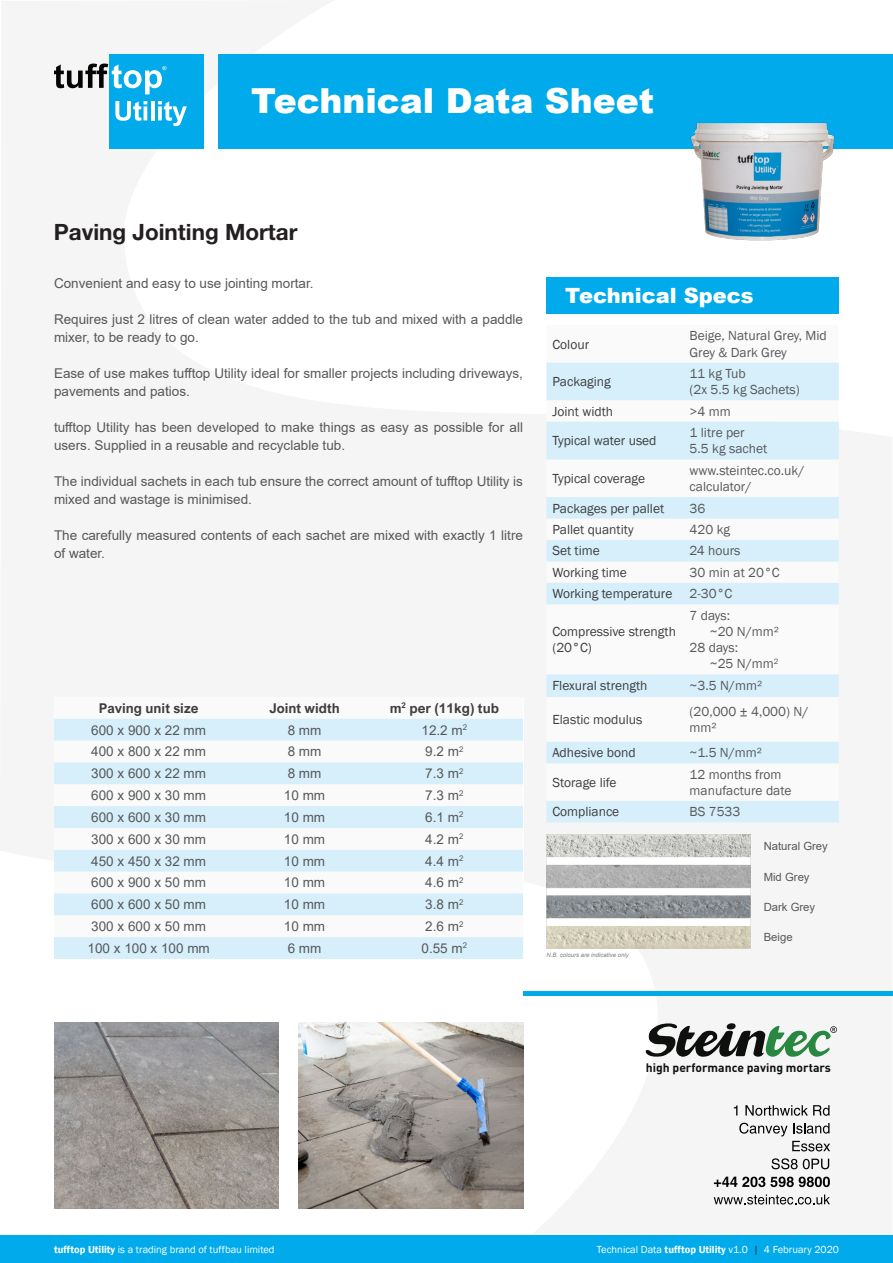
<style>
.page{position:relative;width:893px;height:1263px;background:#fff}
.page>*{position:absolute;margin:0;border:0;box-sizing:border-box;transform-origin:0 0}
.Page_Title{font:900 34.5px "Arial";color:#fff}
.Page_Title-2{font:700 22.5px "Helvetica Neue LT Std";color:#231f20}
.Section_Titles{font:900 21px "Arial";color:#fff}
.Main_Text{font:13.5px/18px "Arial";color:#57585a}
.Tech_specs_-_Table{font:13.5px/16.2px "Franklin Gothic";color:#57585a}
.Tech_specs_-_Table-2{font:13.5px "Arial";color:#57585a}
.Tech_specs_-_Table_Q{font:13.5px/16.2px "Franklin Gothic";color:#3e3e3f}
.Tech_specs_-_Table_Q-2{font:700 13.5px "Arial Nova";color:#3e3e3f}
.t1{font:700 12.15px "DIN Pro";color:#0e100e}
.Main_Text-2{font:11.25px "Arial";color:#57585a}
.t2{font:10.5px "Franklin Gothic";color:#fff}
.Main_Text-3{font:italic 6px "Arial";color:#808285}
.s1{font-weight:600}
.s2{color:#231f20}
</style>
<div class="page">
<svg style="left:714px;top:1194px;width:116px;height:10px"></svg>
<svg style="left:734px;top:1105px;width:3px;height:10px"></svg>
<svg style="left:745px;top:1105px;width:84px;height:11px"></svg>
<svg style="left:739px;top:1123px;width:91px;height:28px"></svg>
<svg style="left:771px;top:1158px;width:58px;height:11px"></svg>
<svg style="left:714px;top:1176px;width:116px;height:11px"></svg>
<svg style="left:646px;top:1023px;width:191px;height:34px"></svg>
<div style="left:218px;top:54px;width:675px;height:94px;background:#00aaeb"></div>
<div style="left:110px;top:54px;width:94px;height:94px;background:#00aaeb"></div>
<svg style="left:115px;top:101px;width:32px;height:20px"></svg>
<hr style="left:151px;top:101px;width:4px;height:19px;background:#fff">
<svg style="left:158px;top:101px;width:29px;height:25px"></svg>
<svg style="left:54px;top:64px;width:112px;height:30px"></svg>
<div style="left:523px;top:991px;width:370px;height:5px;background:#00aaeb"></div>
<div style="left:0;top:1235px;width:893px;height:28px;background:#00aaeb"></div>
<img style="left:298px;top:1023px;width:225px;height:186px">
<img style="left:681px;top:123px;width:158px;height:118px">
<img style="left:54px;top:1023px;width:225px;height:186px">
<svg style="left:546px;top:363px;width:293px;height:459px"></svg>
<div style="left:546px;top:277px;width:293px;height:37px;background:#00aaeb"></div>
<svg style="left:54px;top:718px;width:469px;height:1px"></svg>
<svg style="left:54px;top:719px;width:469px;height:240px;fill:#d6effb"></svg>
<img style="left:546px;top:835px;width:205px;height:113px">
<p class="Page_Title" style="left:251px;top:76px;width:405px">Technical Data Sheet</p>
<p class="Page_Title-2" style="left:54px;top:218px;width:245px">Paving Jointing Mortar</p>
<p class="Main_Text" style="left:54px;top:274px;width:261px">Convenient and easy to use jointing mortar.</p>
<p class="Main_Text" style="left:54px;top:310px;width:470px">Requires just 2 litres of clean water added to the tub and mixed with a paddle mixer, to be ready to go.</p>
<p class="Main_Text" style="left:54px;top:364px;width:470px">Ease of use makes tufftop Utility ideal for smaller projects including driveways, pavements and patios.</p>
<p class="Main_Text" style="left:54px;top:418px;width:470px">tufftop Utility has been developed to make things as easy as possible for all users. Supplied in a reusable and recyclable tub.</p>
<p class="Main_Text" style="left:54px;top:472px;width:470px">The individual sachets in each tub ensure the correct amount of tufftop Utility is mixed and wastage is minimised.</p>
<p class="Main_Text" style="left:54px;top:526px;width:470px">The carefully measured contents of each sachet are mixed with exactly 1 litre of water.</p>
<p class="Tech_specs_-_Table_Q-2" style="left:99px;top:700px;width:101px">Paving unit size</p>
<p class="Tech_specs_-_Table_Q-2" style="left:269px;top:700px;width:72px">Joint width</p>
<p class="Tech_specs_-_Table_Q-2" style="left:390px;top:700px;width:111px">m<sup>2</sup> per (11kg) tub</p>
<p class="Tech_specs_-_Table-2" style="left:91px;top:720px;width:116px">600 x 900 x 22 mm</p>
<p class="Tech_specs_-_Table-2" style="left:288px;top:720px;width:35px">8 mm</p>
<p class="Tech_specs_-_Table-2" style="left:422px;top:720px;width:47px">12.2 m<sup>2</sup></p>
<p class="Tech_specs_-_Table-2" style="left:91px;top:742px;width:116px">400 x 800 x 22 mm</p>
<p class="Tech_specs_-_Table-2" style="left:288px;top:742px;width:35px">8 mm</p>
<p class="Tech_specs_-_Table-2" style="left:425px;top:742px;width:40px">9.2 m<sup>2</sup></p>
<p class="Tech_specs_-_Table-2" style="left:91px;top:764px;width:116px">300 x 600 x 22 mm</p>
<p class="Tech_specs_-_Table-2" style="left:288px;top:764px;width:35px">8 mm</p>
<p class="Tech_specs_-_Table-2" style="left:425px;top:764px;width:40px">7.3 m<sup>2</sup></p>
<p class="Tech_specs_-_Table-2" style="left:91px;top:786px;width:116px">600 x 900 x 30 mm</p>
<p class="Tech_specs_-_Table-2" style="left:284px;top:786px;width:43px">10 mm</p>
<p class="Tech_specs_-_Table-2" style="left:425px;top:786px;width:40px">7.3 m<sup>2</sup></p>
<p class="Tech_specs_-_Table-2" style="left:91px;top:808px;width:116px">600 x 600 x 30 mm</p>
<p class="Tech_specs_-_Table-2" style="left:284px;top:808px;width:43px">10 mm</p>
<p class="Tech_specs_-_Table-2" style="left:425px;top:808px;width:40px">6.1 m<sup>2</sup></p>
<p class="Tech_specs_-_Table-2" style="left:91px;top:830px;width:116px">300 x 600 x 30 mm</p>
<p class="Tech_specs_-_Table-2" style="left:284px;top:830px;width:43px">10 mm</p>
<p class="Tech_specs_-_Table-2" style="left:425px;top:830px;width:40px">4.2 m<sup>2</sup></p>
<p class="Tech_specs_-_Table-2" style="left:91px;top:851px;width:116px">450 x 450 x 32 mm</p>
<p class="Tech_specs_-_Table-2" style="left:284px;top:851px;width:43px">10 mm</p>
<p class="Tech_specs_-_Table-2" style="left:425px;top:851px;width:40px">4.4 m<sup>2</sup></p>
<p class="Tech_specs_-_Table-2" style="left:91px;top:873px;width:116px">600 x 900 x 50 mm</p>
<p class="Tech_specs_-_Table-2" style="left:284px;top:873px;width:43px">10 mm</p>
<p class="Tech_specs_-_Table-2" style="left:425px;top:873px;width:40px">4.6 m<sup>2</sup></p>
<p class="Tech_specs_-_Table-2" style="left:91px;top:895px;width:116px">600 x 600 x 50 mm</p>
<p class="Tech_specs_-_Table-2" style="left:284px;top:895px;width:43px">10 mm</p>
<p class="Tech_specs_-_Table-2" style="left:425px;top:895px;width:40px">3.8 m<sup>2</sup></p>
<p class="Tech_specs_-_Table-2" style="left:91px;top:917px;width:116px">300 x 600 x 50 mm</p>
<p class="Tech_specs_-_Table-2" style="left:284px;top:917px;width:43px">10 mm</p>
<p class="Tech_specs_-_Table-2" style="left:425px;top:917px;width:40px">2.6 m<sup>2</sup></p>
<p class="Tech_specs_-_Table-2" style="left:88px;top:939px;width:124px">100 x 100 x 100 mm</p>
<p class="Tech_specs_-_Table-2" style="left:288px;top:939px;width:35px">6 mm</p>
<p class="Tech_specs_-_Table-2" style="left:422px;top:939px;width:47px">0.55 m<sup>2</sup></p>
<p class="Section_Titles" style="left:565px;top:281px;width:190px">Technical Specs</p>
<p class="Tech_specs_-_Table_Q" style="left:552px;top:336px;width:38px">Colour</p>
<p class="Tech_specs_-_Table" style="left:690px;top:328px;width:139px">Beige, Natural Grey, Mid<br>Grey &amp; Dark Grey</p>
<p class="Tech_specs_-_Table_Q" style="left:552px;top:374px;width:60px">Packaging</p>
<p class="Tech_specs_-_Table" style="left:690px;top:366px;width:58px">11 kg Tub</p>
<p class="Tech_specs_-_Table" style="left:690px;top:382px;width:112px">(2x 5.5 kg Sachets)</p>
<p class="Tech_specs_-_Table_Q" style="left:552px;top:403px;width:62px">Joint width</p>
<p class="Tech_specs_-_Table" style="left:690px;top:403px;width:43px">&gt;4 mm</p>
<p class="Tech_specs_-_Table_Q" style="left:552px;top:433px;width:106px">Typical water used</p>
<p class="Tech_specs_-_Table" style="left:690px;top:425px;width:79px">1 litre per<br>5.5 kg sachet</p>
<p class="Tech_specs_-_Table_Q" style="left:552px;top:471px;width:94px">Typical coverage</p>
<p class="Tech_specs_-_Table" style="left:690px;top:462px;width:116px">www.steintec.co.uk/ calculator/</p>
<p class="Tech_specs_-_Table_Q" style="left:552px;top:500px;width:113px">Packages per pallet</p>
<p class="Tech_specs_-_Table" style="left:690px;top:500px;width:17px">36</p>
<p class="Tech_specs_-_Table_Q" style="left:552px;top:522px;width:83px">Pallet quantity</p>
<p class="Tech_specs_-_Table" style="left:690px;top:522px;width:42px">420 kg</p>
<p class="Tech_specs_-_Table_Q" style="left:552px;top:543px;width:49px">Set time</p>
<p class="Tech_specs_-_Table" style="left:690px;top:543px;width:53px">24 hours</p>
<p class="Tech_specs_-_Table_Q" style="left:552px;top:565px;width:76px">Working time</p>
<p class="Tech_specs_-_Table" style="left:690px;top:565px;width:92px">30 min at 20°C</p>
<p class="Tech_specs_-_Table_Q" style="left:552px;top:586px;width:121px">Working temperature</p>
<p class="Tech_specs_-_Table" style="left:690px;top:586px;width:44px">2-30°C</p>
<p class="Tech_specs_-_Table_Q" style="left:552px;top:624px;width:125px">Compressive strength (20°C)</p>
<p class="Tech_specs_-_Table" style="left:690px;top:607px;width:42px">7 days:</p>
<p class="Tech_specs_-_Table" style="left:710px;top:624px;width:71px">~20 N/mm²</p>
<p class="Tech_specs_-_Table" style="left:690px;top:640px;width:50px">28 days:</p>
<p class="Tech_specs_-_Table" style="left:710px;top:656px;width:70px">~25 N/mm<sup>2</sup></p>
<p class="Tech_specs_-_Table_Q" style="left:552px;top:678px;width:97px">Flexural strength</p>
<p class="Tech_specs_-_Table" style="left:690px;top:678px;width:74px">~3.5 N/mm²</p>
<p class="Tech_specs_-_Table_Q" style="left:552px;top:712px;width:92px">Elastic modulus</p>
<p class="Tech_specs_-_Table" style="left:690px;top:704px;width:120px">(20,000 ± 4,000) N/ mm²</p>
<p class="Tech_specs_-_Table_Q" style="left:552px;top:745px;width:85px">Adhesive bond</p>
<p class="Tech_specs_-_Table" style="left:690px;top:745px;width:74px">~1.5 N/mm²</p>
<p class="Tech_specs_-_Table_Q" style="left:552px;top:774px;width:66px">Storage life</p>
<p class="Tech_specs_-_Table" style="left:690px;top:766px;width:103px">12 months from manufacture date</p>
<p class="Tech_specs_-_Table_Q" style="left:552px;top:804px;width:68px">Compliance</p>
<p class="Tech_specs_-_Table" style="left:690px;top:804px;width:52px">BS 7533</p>
<p class="Main_Text-3" style="left:546px;top:951px;width:84px">N.B. colours are indicative only</p>
<p class="Main_Text-2" style="left:764px;top:839px;width:66px">Natural Grey</p>
<p class="Main_Text-2" style="left:764px;top:869px;width:47px">Mid Grey</p>
<p class="Main_Text-2" style="left:764px;top:899px;width:53px">Dark Grey</p>
<p class="Main_Text-2" style="left:764px;top:930px;width:30px">Beige</p>
<p class="t1" style="left:646px;top:1059px;width:187px">high performance paving mortars</p>
<p class="t2" style="left:54px;top:1243px;width:222px"><span class="s1">tufftop Utility</span> is a trading brand of tuffbau limited</p>
<p class="t2" style="left:597px;top:1243px;width:244px">Technical Data <span class="s1">tufftop Utility</span> v1.0 <span class="s2">|</span> 4 February 2020</p>
</div>
